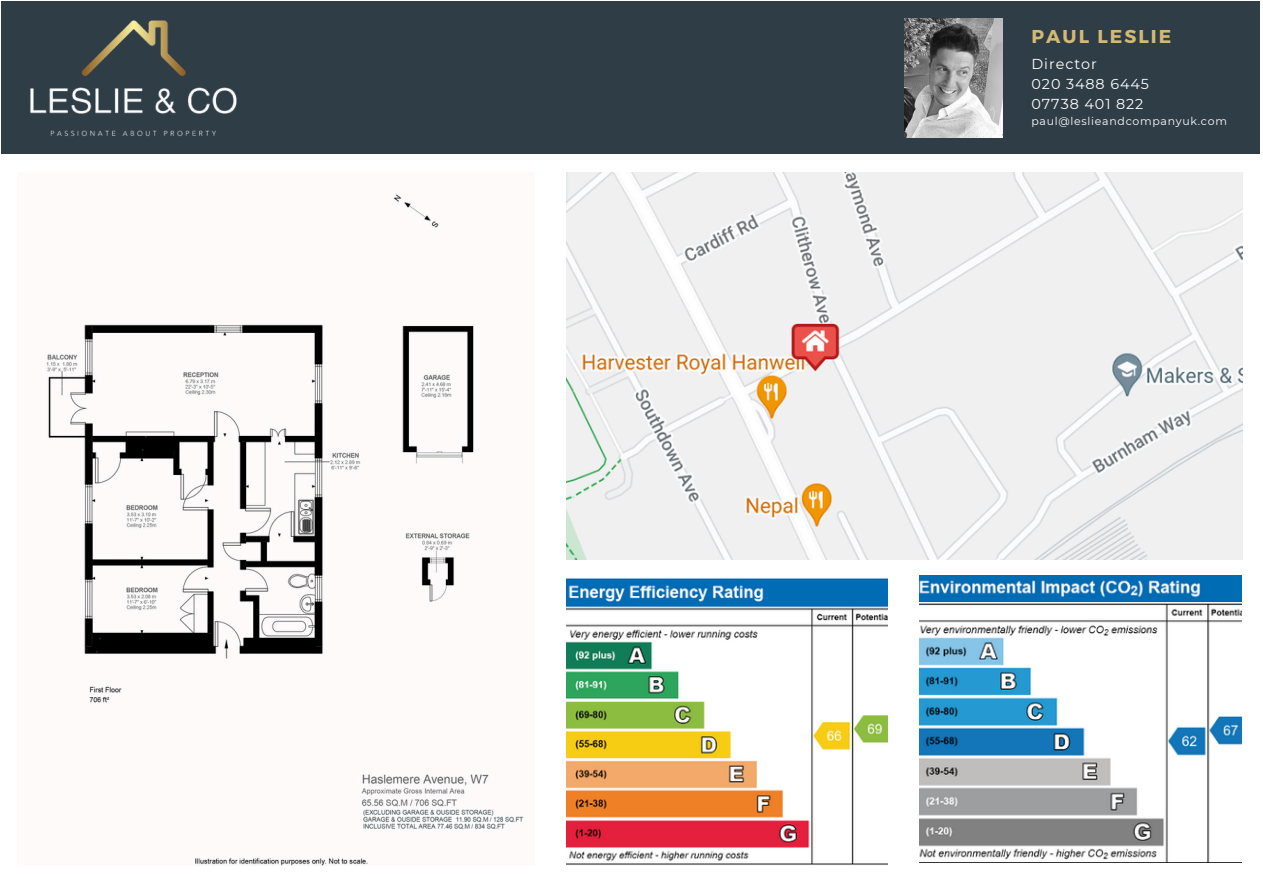
<style>
.page{position:relative;width:1263px;height:894px;background:#fff}
.page>*{position:absolute;margin:0;border:0;box-sizing:border-box;transform-origin:0 0}
.t1{font:700 18.6px "Montserrat";letter-spacing:.11em;color:#d3b973}
.t2{font:14.4px "Montserrat";letter-spacing:.065em;color:#fff}
.t3{font:10.95px "Montserrat";letter-spacing:.065em;color:#fff}
</style>
<div class="page">
<div style="left:2px;top:2px;width:1258px;height:152px;background:#2f3d46"></div>
<img style="left:1px;top:1px;width:248px;height:153px">
<img style="left:904px;top:18px;width:98px;height:120px">
<img style="left:566px;top:172px;width:676px;height:387px">
<img style="left:46px;top:194px;width:478px;height:671px">
<img style="left:920px;top:575px;width:322px;height:287px">
<img style="left:566px;top:578px;width:322px;height:286px">
<p class="t1" style="left:1031px;top:24px;width:141px">PAUL LESLIE</p>
<h1 class="t2" style="left:1031px;top:55px;width:67px">Director</h1>
<p class="t2" style="left:1031px;top:75px;width:119px">020 3488 6445</p>
<p class="t2" style="left:1031px;top:95px;width:113px">07738 401 822</p>
<p class="t3" style="left:1031px;top:114px;width:197px">paul@leslieandcompanyuk.com</p>
</div>
